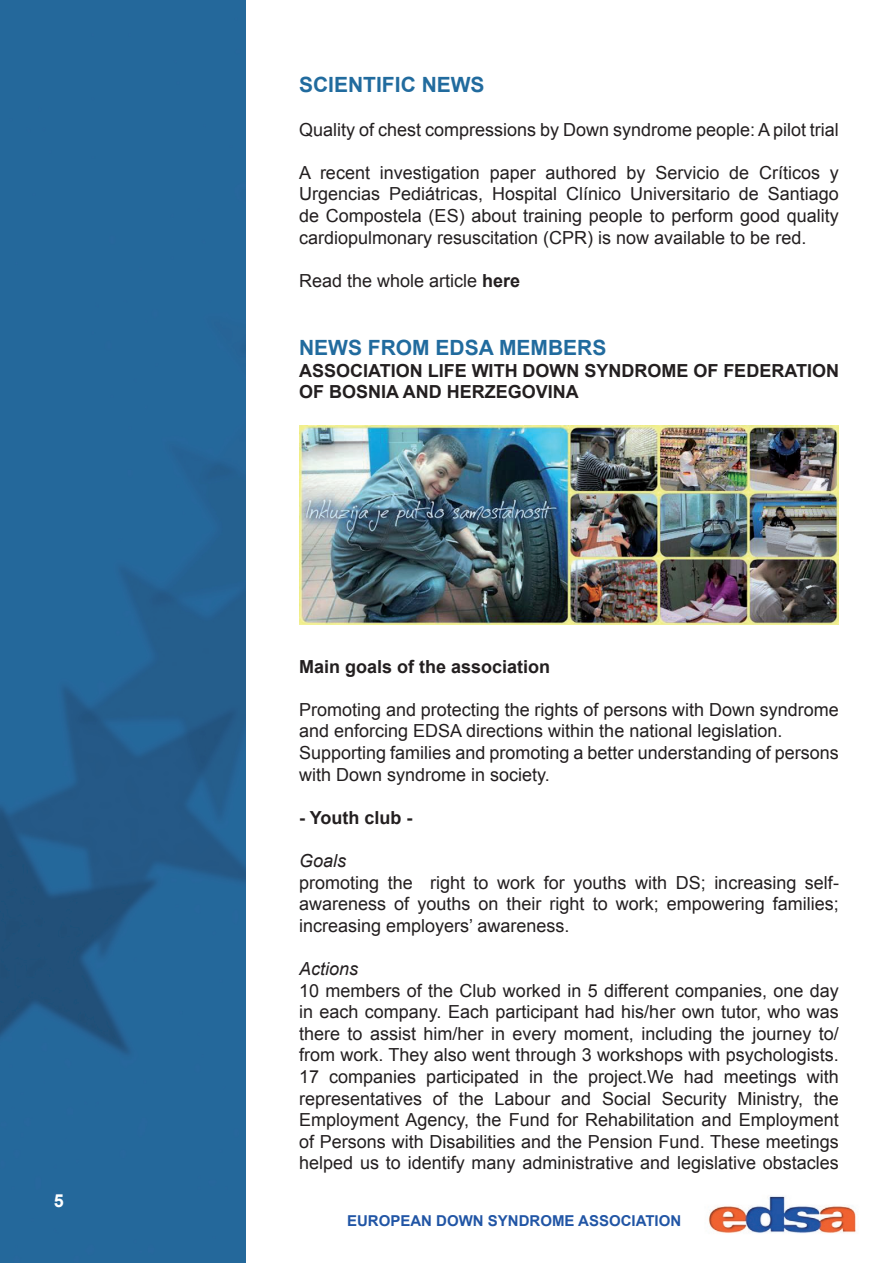
<style>
.page{position:relative;width:893px;height:1263px;background:#fff}
.page>*{position:absolute;margin:0;border:0;box-sizing:border-box;transform-origin:0 0}
.t1{font:700 21px "Arial";color:#216b9e}
.t2{font:18px/21.6px "Arial";color:#231f20;text-align:justify}
.t3{font:700 18px/21.6px "Arial";color:#231f20}
.t4{font:italic 18px "Arial";color:#231f20}
.t5{font:700 18px "Arial";color:#fff}
.t6{font:700 15px "Arial";color:#2155a5}
.s1{font-weight:700}
</style>
<div class="page">
<img style="left:708px;top:1196px;width:148px;height:38px">
<img style="left:0;top:0;width:245px;height:1263px">
<img style="left:299px;top:426px;width:540px;height:199px">
<p class="t5" style="left:54px;top:1189px;width:12px">5</p>
<p class="t1" style="left:299px;top:71px;width:187px">SCIENTIFIC NEWS</p>
<p class="t2" style="left:299px;top:119px;width:541px">Quality of chest compressions by Down syndrome people: A pilot trial</p>
<p class="t2" style="left:299px;top:162px;width:541px">A recent investigation paper authored by Servicio de Críticos y Urgencias Pediátricas, Hospital Clínico Universitario de Santiago de Compostela (ES) about training people to perform good quality cardiopulmonary resuscitation (CPR) is now available to be red.</p>
<p class="t2" style="left:299px;top:270px;width:223px">Read the whole article <span class="s1">here</span></p>
<p class="t1" style="left:299px;top:334px;width:309px">NEWS FROM EDSA MEMBERS</p>
<p class="t3" style="left:299px;top:360px;width:541px">ASSOCIATION LIFE WITH DOWN SYNDROME OF FEDERATION<br>OF BOSNIA AND HERZEGOVINA</p>
<p class="t3" style="left:299px;top:656px;width:253px">Main goals of the association</p>
<p class="t2" style="left:299px;top:699px;width:541px">Promoting and protecting the rights of persons with Down syndrome and enforcing EDSA directions within the national legislation.</p>
<p class="t2" style="left:299px;top:742px;width:541px">Supporting families and promoting a better understanding of persons with Down syndrome in society.</p>
<p class="t3" style="left:299px;top:807px;width:115px">- Youth club -</p>
<p class="t4" style="left:299px;top:849px;width:49px">Goals</p>
<p class="t2" style="left:299px;top:872px;width:541px">promoting the right to work for youths with DS; increasing self&shy;awareness of youths on their right to work; empowering families; increasing employers’ awareness.</p>
<p class="t4" style="left:299px;top:957px;width:61px">Actions</p>
<p class="t2" style="left:299px;top:980px;width:541px">10 members of the Club worked in 5 different companies, one day in each company. Each participant had his/her own tutor, who was there to assist him/her in every moment, including the journey to/ from work. They also went through 3 workshops with psychologists.<br>17 companies participated in the project.We had meetings with representatives of the Labour and Social Security Ministry, the Employment Agency, the Fund for Rehabilitation and Employment of Persons with Disabilities and the Pension Fund. These meetings helped us to identify many administrative and legislative obstacles</p>
<p class="t6" style="left:347px;top:1210px;width:336px">EUROPEAN DOWN SYNDROME ASSOCIATION</p>
</div>
